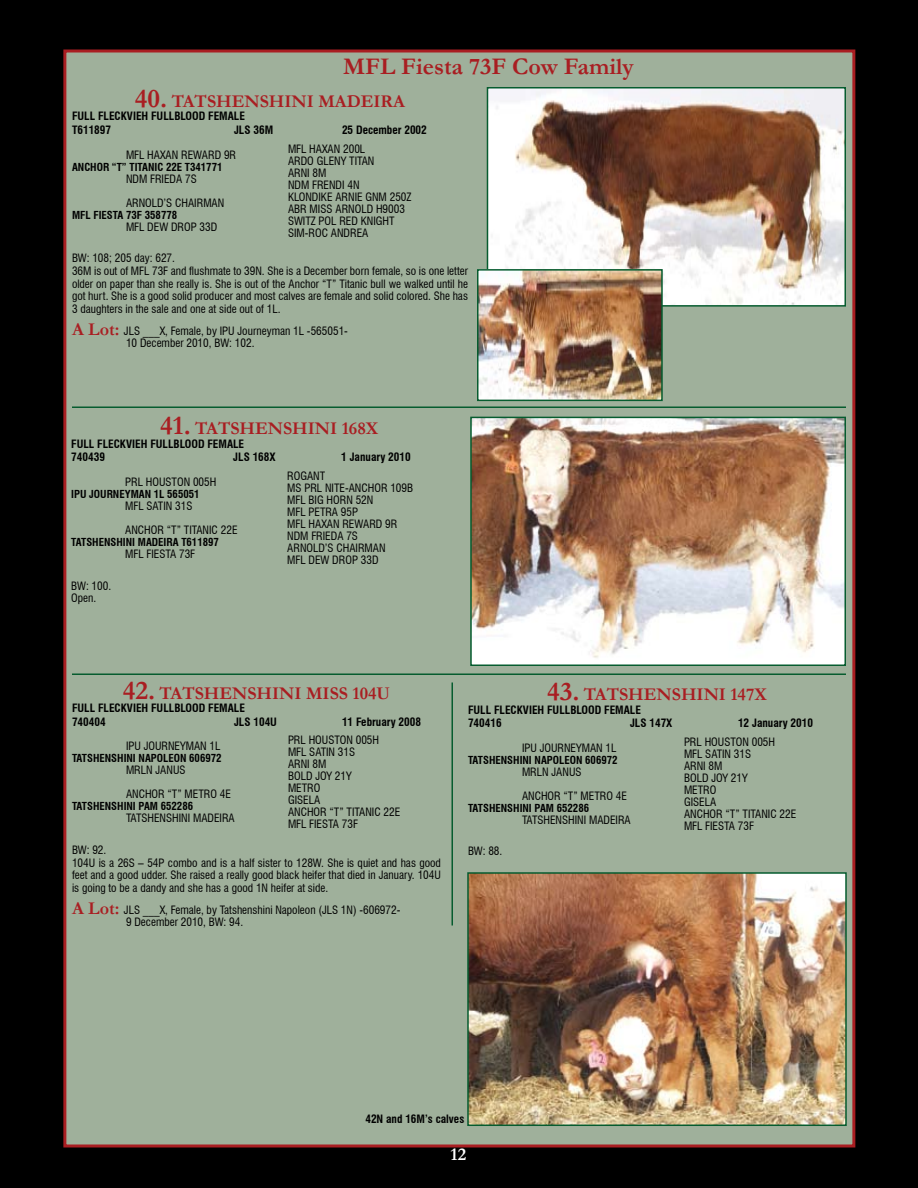
<style>
.page{position:relative;width:918px;height:1188px;background:#fff}
.page>*{position:absolute;margin:0;border:0;box-sizing:border-box;transform-origin:0 0}
.t1{font:700 24px "Garamond";color:#a91e22}
.t2{font:700 18px "Garamond";color:#a91e22}
.t3{font:700 18px "Garamond";color:#fff}
.t4{font:condensed 11.25px/12.8px "Swiss 721 BT";color:#000}
.t5{font:700 condensed 11.25px/13.5px "Swiss 721 BT";color:#000}
.t6{font:700 condensed 10.8px "Swiss 721 BT";color:#000}
.s1{font-size:27px}
.s2{font-family:"Garamond";font-weight:700;font-stretch:normal;font-size:18px;color:#a91e22}
</style>
<div class="page">
<div style="left:0;top:0;width:917px;height:1188px;background:#000"></div>
<div style="left:65px;top:51px;width:789px;height:1095px;background:#9fb09b"></div>
<svg style="left:917px;top:0;width:1px;height:1188px"></svg>
<img style="left:490px;top:90px;width:353px;height:214px">
<div style="left:487px;top:87px;width:359px;height:220px;border:2px solid #065c2f"></div>
<img style="left:480px;top:272px;width:180px;height:126px">
<div style="left:477px;top:269px;width:186px;height:132px;border:2px solid #065c2f"></div>
<img style="left:473px;top:420px;width:370px;height:243px">
<div style="left:470px;top:417px;width:376px;height:249px;border:2px solid #065c2f"></div>
<hr style="left:72px;top:406px;width:774px;height:2px;background:#065c2f">
<hr style="left:72px;top:674px;width:774px;height:1px;background:#065c2f">
<hr style="left:452px;top:682px;width:1px;height:244px;background:#065c2f">
<img style="left:470px;top:875px;width:374px;height:248px">
<div style="left:467px;top:872px;width:380px;height:254px;border:2px solid #065c2f"></div>
<h1 class="t1" style="left:343px;top:50px;width:292px">MFL Fiesta 73F Cow Family</h1>
<h2 class="t2" style="left:135px;top:89px;width:272px"><span class="s1">40.</span> TATSHENSHINI MADEIRA</h2>
<p class="t5" style="left:72px;top:109px;width:174px">FULL FLECKVIEH FULLBLOOD FEMALE<br>T611897</p>
<p class="t5" style="left:234px;top:123px;width:41px">JLS 36M</p>
<p class="t5" style="left:342px;top:123px;width:86px">25 December 2002</p>
<p class="t4" style="left:288px;top:142px;width:79px">MFL HAXAN 200L</p>
<p class="t4" style="left:126px;top:148px;width:112px">MFL HAXAN REWARD 9R</p>
<p class="t4" style="left:288px;top:154px;width:88px">ARDO GLENY TITAN</p>
<p class="t6" style="left:72px;top:160px;width:152px">ANCHOR “T” TITANIC 22E T341771</p>
<p class="t4" style="left:288px;top:166px;width:40px">ARNI 8M</p>
<p class="t4" style="left:126px;top:172px;width:72px">NDM FRIEDA 7S</p>
<p class="t4" style="left:288px;top:178px;width:125px;line-height:12px">NDM FRENDI 4N<br>KLONDIKE ARNIE GNM 250Z</p>
<p class="t4" style="left:126px;top:196px;width:100px">ARNOLD’S CHAIRMAN</p>
<p class="t4" style="left:288px;top:202px;width:119px">ABR MISS ARNOLD H9003</p>
<p class="t6" style="left:72px;top:208px;width:107px">MFL FIESTA 73F 358778</p>
<p class="t4" style="left:288px;top:214px;width:108px">SWITZ POL RED KNIGHT</p>
<p class="t4" style="left:126px;top:220px;width:93px">MFL DEW DROP 33D</p>
<p class="t4" style="left:288px;top:226px;width:82px">SIM-ROC ANDREA</p>
<p class="t4" style="left:72px;top:252px;width:398px">BW: 108; 205 day: 627.<br>36M is out of MFL 73F and flushmate to 39N. She is a December born female, so is one letter older on paper than she really is. She is out of the Anchor “T” Titanic bull we walked until he got hurt. She is a good solid producer and most calves are female and solid colored. She has 3 daughters in the sale and one at side out of 1L.</p>
<p class="t4" style="left:126px;top:324px;width:224px;text-indent:-54px"><span class="s2">A Lot:</span> JLS ___X, Female, by IPU Journeyman 1L -565051-<br>10 December 2010, BW: 102.</p>
<h2 class="t2" style="left:160px;top:416px;width:219px"><span class="s1">41.</span> TATSHENSHINI 168X</h2>
<p class="t5" style="left:71px;top:437px;width:174px">FULL FLECKVIEH FULLBLOOD FEMALE<br>740439</p>
<p class="t5" style="left:233px;top:450px;width:44px">JLS 168X</p>
<p class="t5" style="left:341px;top:450px;width:71px">1 January 2010</p>
<p class="t4" style="left:287px;top:470px;width:40px">ROGANT</p>
<p class="t4" style="left:125px;top:476px;width:93px">PRL HOUSTON 005H</p>
<p class="t4" style="left:287px;top:482px;width:128px">MS PRL NITE-ANCHOR 109B</p>
<p class="t6" style="left:71px;top:488px;width:130px">IPU JOURNEYMAN 1L 565051</p>
<p class="t4" style="left:287px;top:494px;width:88px">MFL BIG HORN 52N</p>
<p class="t4" style="left:125px;top:500px;width:69px">MFL SATIN 31S</p>
<p class="t4" style="left:287px;top:506px;width:112px;line-height:12px">MFL PETRA 95P<br>MFL HAXAN REWARD 9R</p>
<p class="t4" style="left:125px;top:524px;width:114px">ANCHOR “T” TITANIC 22E</p>
<p class="t4" style="left:287px;top:530px;width:72px">NDM FRIEDA 7S</p>
<p class="t6" style="left:71px;top:536px;width:149px">TATSHENSHINI MADEIRA T611897</p>
<p class="t4" style="left:287px;top:542px;width:100px">ARNOLD’S CHAIRMAN</p>
<p class="t4" style="left:125px;top:548px;width:71px">MFL FIESTA 73F</p>
<p class="t4" style="left:287px;top:554px;width:93px">MFL DEW DROP 33D</p>
<p class="t4" style="left:71px;top:579px;width:42px">BW: 100.<br>Open.</p>
<h2 class="t2" style="left:123px;top:681px;width:269px"><span class="s1">42.</span> TATSHENSHINI MISS 104U</h2>
<p class="t5" style="left:72px;top:701px;width:174px">FULL FLECKVIEH FULLBLOOD FEMALE<br>740404</p>
<p class="t5" style="left:234px;top:715px;width:45px">JLS 104U</p>
<p class="t5" style="left:342px;top:715px;width:81px">11 February 2008</p>
<p class="t4" style="left:288px;top:734px;width:93px">PRL HOUSTON 005H</p>
<p class="t4" style="left:126px;top:740px;width:96px">IPU JOURNEYMAN 1L</p>
<p class="t4" style="left:288px;top:746px;width:69px">MFL SATIN 31S</p>
<p class="t6" style="left:72px;top:752px;width:151px">TATSHENSHINI NAPOLEON 606972</p>
<p class="t4" style="left:288px;top:758px;width:40px">ARNI 8M</p>
<p class="t4" style="left:126px;top:764px;width:61px">MRLN JANUS</p>
<p class="t4" style="left:288px;top:770px;width:65px;line-height:12px">BOLD JOY 21Y<br>METRO</p>
<p class="t4" style="left:126px;top:788px;width:106px">ANCHOR “T” METRO 4E</p>
<p class="t4" style="left:288px;top:794px;width:34px">GISELA</p>
<p class="t6" style="left:72px;top:800px;width:123px">TATSHENSHINI PAM 652286</p>
<p class="t4" style="left:288px;top:806px;width:114px">ANCHOR “T” TITANIC 22E</p>
<p class="t4" style="left:126px;top:812px;width:110px">TATSHENSHINI MADEIRA</p>
<p class="t4" style="left:288px;top:818px;width:71px">MFL FIESTA 73F</p>
<p class="t4" style="left:72px;top:843px;width:370px">BW: 92.<br>104U is a 26S – 54P combo and is a half sister to 128W. She is quiet and has good feet and a good udder. She raised a really good black heifer that died in January. 104U is going to be a dandy and she has a good 1N heifer at side.</p>
<p class="t4" style="left:126px;top:903px;width:276px;text-indent:-54px"><span class="s2">A Lot:</span> JLS ___X, Female, by Tatshenshini Napoleon (JLS 1N) -606972-<br>9 December 2010, BW: 94.</p>
<h2 class="t2" style="left:547px;top:682px;width:221px"><span class="s1">43.</span> TATSHENSHINI 147X</h2>
<p class="t5" style="left:468px;top:703px;width:174px">FULL FLECKVIEH FULLBLOOD FEMALE<br>740416</p>
<p class="t5" style="left:630px;top:716px;width:44px">JLS 147X</p>
<p class="t5" style="left:738px;top:716px;width:77px">12 January 2010</p>
<p class="t4" style="left:684px;top:735px;width:93px">PRL HOUSTON 005H</p>
<p class="t4" style="left:522px;top:741px;width:96px">IPU JOURNEYMAN 1L</p>
<p class="t4" style="left:684px;top:747px;width:69px">MFL SATIN 31S</p>
<p class="t6" style="left:468px;top:754px;width:151px">TATSHENSHINI NAPOLEON 606972</p>
<p class="t4" style="left:684px;top:759px;width:40px">ARNI 8M</p>
<p class="t4" style="left:522px;top:765px;width:61px">MRLN JANUS</p>
<p class="t4" style="left:684px;top:772px;width:65px;line-height:12px">BOLD JOY 21Y<br>METRO</p>
<p class="t4" style="left:522px;top:789px;width:106px">ANCHOR “T” METRO 4E</p>
<p class="t4" style="left:684px;top:795px;width:34px">GISELA</p>
<p class="t6" style="left:468px;top:802px;width:123px">TATSHENSHINI PAM 652286</p>
<p class="t4" style="left:684px;top:807px;width:114px">ANCHOR “T” TITANIC 22E</p>
<p class="t4" style="left:522px;top:813px;width:110px">TATSHENSHINI MADEIRA</p>
<p class="t4" style="left:684px;top:819px;width:71px">MFL FIESTA 73F</p>
<p class="t4" style="left:468px;top:845px;width:36px">BW: 88.</p>
<p class="t5" style="left:365px;top:1112px;width:100px">42N and 16M’s calves</p>
<h2 class="t3" style="left:451px;top:1142px;width:16px">12</h2>
</div>
